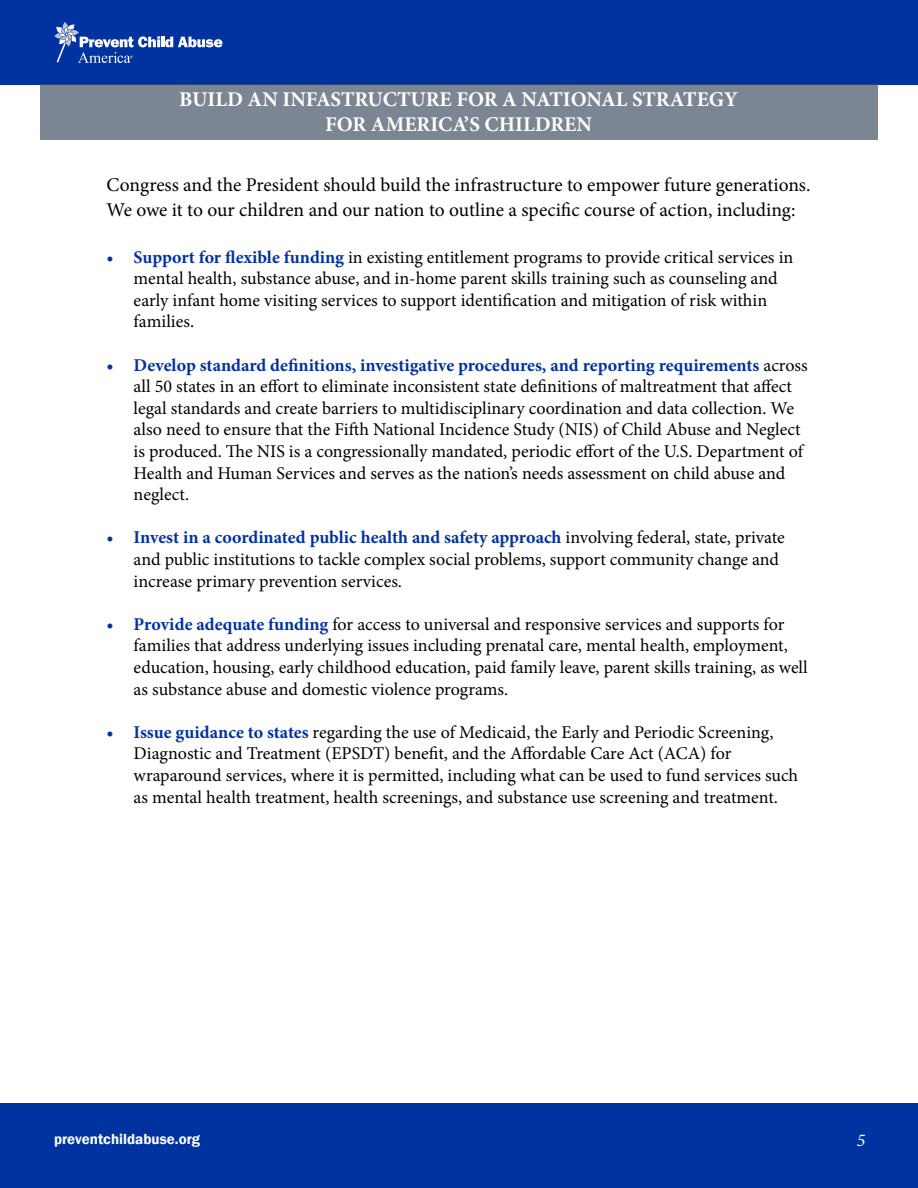
<style>
.page{position:relative;width:918px;height:1188px;background:#fff}
.page>*{position:absolute;margin:0;border:0;box-sizing:border-box;transform-origin:0 0}
.t1{font:700 21px/25.2px "Minion Pro";color:#fff;text-align:center}
.t2{font:19.5px/25.2px "Minion Pro";color:#000}
.t3{font:18px/21.6px "Minion Pro";color:#000}
.t4{font:italic 18px "Minion Pro";color:#fff}
.t5{font:600 15px "Franklin Gothic";color:#fff}
.s1{font-weight:700;color:#0032a0}
</style>
<div class="page">
<div style="left:0;top:1104px;width:918px;height:84px;background:#0032a0"></div>
<div style="left:0;top:0;width:918px;height:85px;background:#0032a0"></div>
<svg style="left:54px;top:22px;width:168px;height:41px"></svg>
<div style="left:40px;top:85px;width:838px;height:55px;background:#7b8692"></div>
<p class="t1" style="left:179px;top:86px;width:560px">BUILD AN INFASTRUCTURE FOR A NATIONAL STRATEGY<br>FOR AMERICA’S CHILDREN</p>
<p class="t2" style="left:107px;top:172px;width:705px">Congress and the President should build the infrastructure to empower future generations.<br>We owe it to our children and our nation to outline a specific course of action, including:</p>
<p class="t3" style="left:134px;top:246px;width:661px;text-indent:-27px"><span class="s1">• Support for flexible funding</span> in existing entitlement programs to provide critical services in mental health, substance abuse, and in-home parent skills training such as counseling and early infant home visiting services to support identification and mitigation of risk within families.</p>
<p class="t3" style="left:134px;top:354px;width:676px;text-indent:-27px"><span class="s1">• Develop standard definitions, investigative procedures, and reporting requirements</span> across all 50 states in an effort to eliminate inconsistent state definitions of maltreatment that affect legal standards and create barriers to multidisciplinary coordination and data collection. We also need to ensure that the Fifth National Incidence Study (NIS) of Child Abuse and Neglect is produced. The NIS is a congressionally mandated, periodic effort of the U.S. Department of Health and Human Services and serves as the nation’s needs assessment on child abuse and neglect.</p>
<p class="t3" style="left:134px;top:527px;width:653px;text-indent:-27px"><span class="s1">• Invest in a coordinated public health and safety approach</span> involving federal, state, private and public institutions to tackle complex social problems, support community change and increase primary prevention services.</p>
<p class="t3" style="left:134px;top:613px;width:676px;text-indent:-27px"><span class="s1">• Provide adequate funding</span> for access to universal and responsive services and supports for families that address underlying issues including prenatal care, mental health, employment, education, housing, early childhood education, paid family leave, parent skills training, as well as substance abuse and domestic violence programs.</p>
<p class="t3" style="left:134px;top:721px;width:666px;text-indent:-27px"><span class="s1">• Issue guidance to states</span> regarding the use of Medicaid, the Early and Periodic Screening, Diagnostic and Treatment (EPSDT) benefit, and the Affordable Care Act (ACA) for wraparound services, where it is permitted, including what can be used to fund services such as mental health treatment, health screenings, and substance use screening and treatment.</p>
<p class="t5" style="left:54px;top:1130px;width:148px">preventchildabuse.org</p>
<p class="t4" style="left:857px;top:1128px;width:10px">5</p>
</div>
